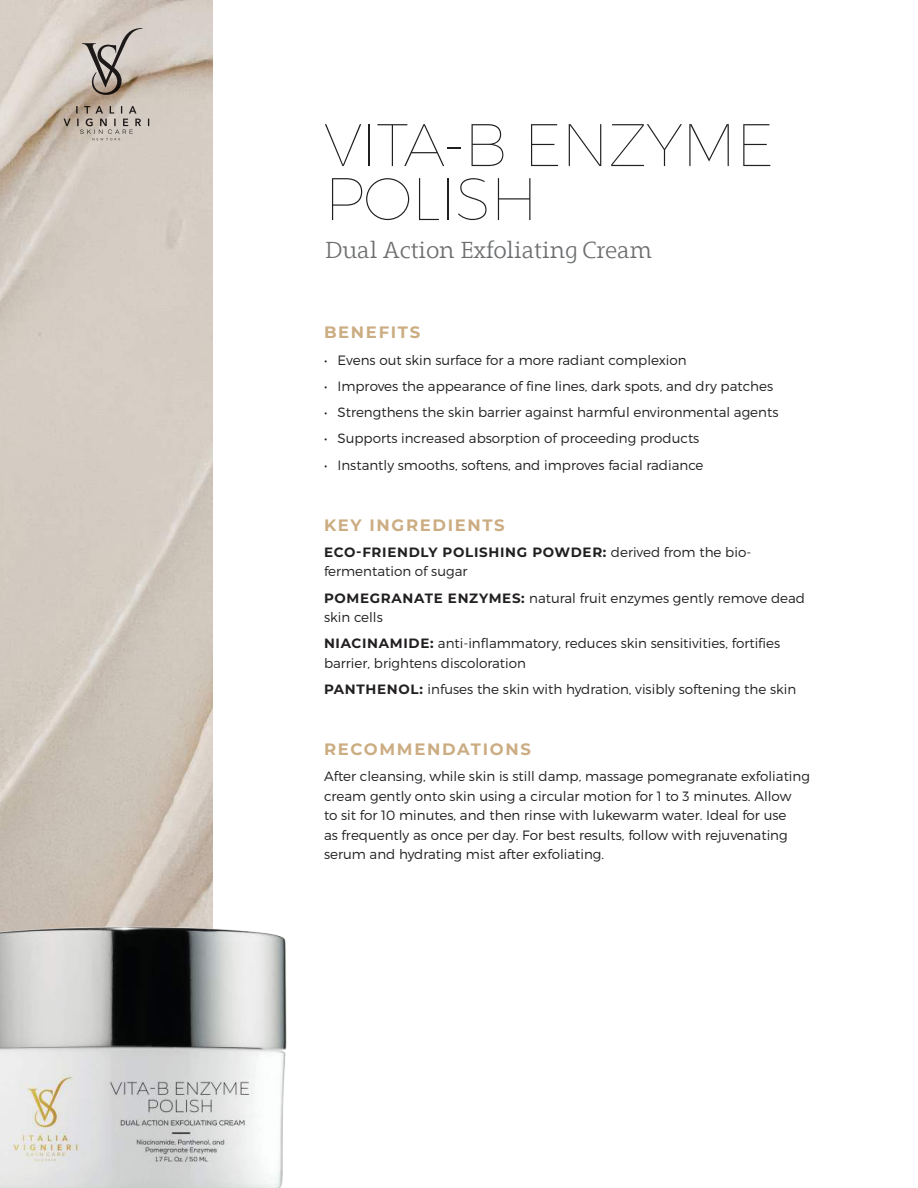
<style>
.page{position:relative;width:918px;height:1188px;background:#fff}
.page>*{position:absolute;margin:0;border:0;box-sizing:border-box;transform-origin:0 0}
.t1{font:100 60px/54px "Montserrat";letter-spacing:-.015em;color:#221f1f}
.t2{font:300 24px "Grandesign Neue Serif";color:#6c6e70}
.t3{font:700 16.5px "Montserrat";letter-spacing:.1em;color:#ccad83}
.t4{font:300 13.5px/19.5px "Montserrat";color:#221f1f}
.s1{font-weight:700}
</style>
<div class="page">
<img style="left:0;top:0;width:213px;height:829px">
<img style="left:0;top:829px;width:287px;height:359px">
<svg style="left:82px;top:28px;width:60px;height:67px"></svg>
<svg style="left:63px;top:106px;width:86px;height:34px"></svg>
<h1 class="t1" style="left:324px;top:118px;width:451px">VITA-B ENZYME<br>POLISH</h1>
<h2 class="t2" style="left:324px;top:240px;width:329px">Dual Action Exfoliating Cream</h2>
<p class="t3" style="left:324px;top:323px;width:98px">BENEFITS</p>
<p class="t4" style="left:324px;top:351px;width:364px">• Evens out skin surface for a more radiant complexion</p>
<p class="t4" style="left:324px;top:377px;width:451px">• Improves the appearance of fine lines, dark spots, and dry patches</p>
<p class="t4" style="left:324px;top:404px;width:456px">• Strengthens the skin barrier against harmful environmental agents</p>
<p class="t4" style="left:324px;top:430px;width:377px">• Supports increased absorption of proceeding products</p>
<p class="t4" style="left:324px;top:456px;width:381px">• Instantly smooths, softens, and improves facial radiance</p>
<p class="t3" style="left:324px;top:515px;width:182px">KEY INGREDIENTS</p>
<p class="t4" style="left:324px;top:543px;width:429px"><span class="s1">ECO-FRIENDLY POLISHING POWDER:</span> derived from the bio&shy;fermentation of sugar</p>
<p class="t4" style="left:324px;top:589px;width:483px"><span class="s1">POMEGRANATE ENZYMES:</span> natural fruit enzymes gently remove dead skin cells</p>
<p class="t4" style="left:324px;top:635px;width:458px"><span class="s1">NIACINAMIDE:</span> anti-inflammatory, reduces skin sensitivities, fortifies barrier, brightens discoloration</p>
<p class="t4" style="left:324px;top:681px;width:474px"><span class="s1">PANTHENOL:</span> infuses the skin with hydration, visibly softening the skin</p>
<p class="t3" style="left:324px;top:740px;width:208px">RECOMMENDATIONS</p>
<p class="t4" style="left:324px;top:768px;width:487px">After cleansing, while skin is still damp, massage pomegranate exfoliating cream gently onto skin using a circular motion for 1 to 3 minutes. Allow<br>to sit for 10 minutes, and then rinse with lukewarm water. Ideal for use<br>as frequently as once per day. For best results, follow with rejuvenating serum and hydrating mist after exfoliating.</p>
</div>
